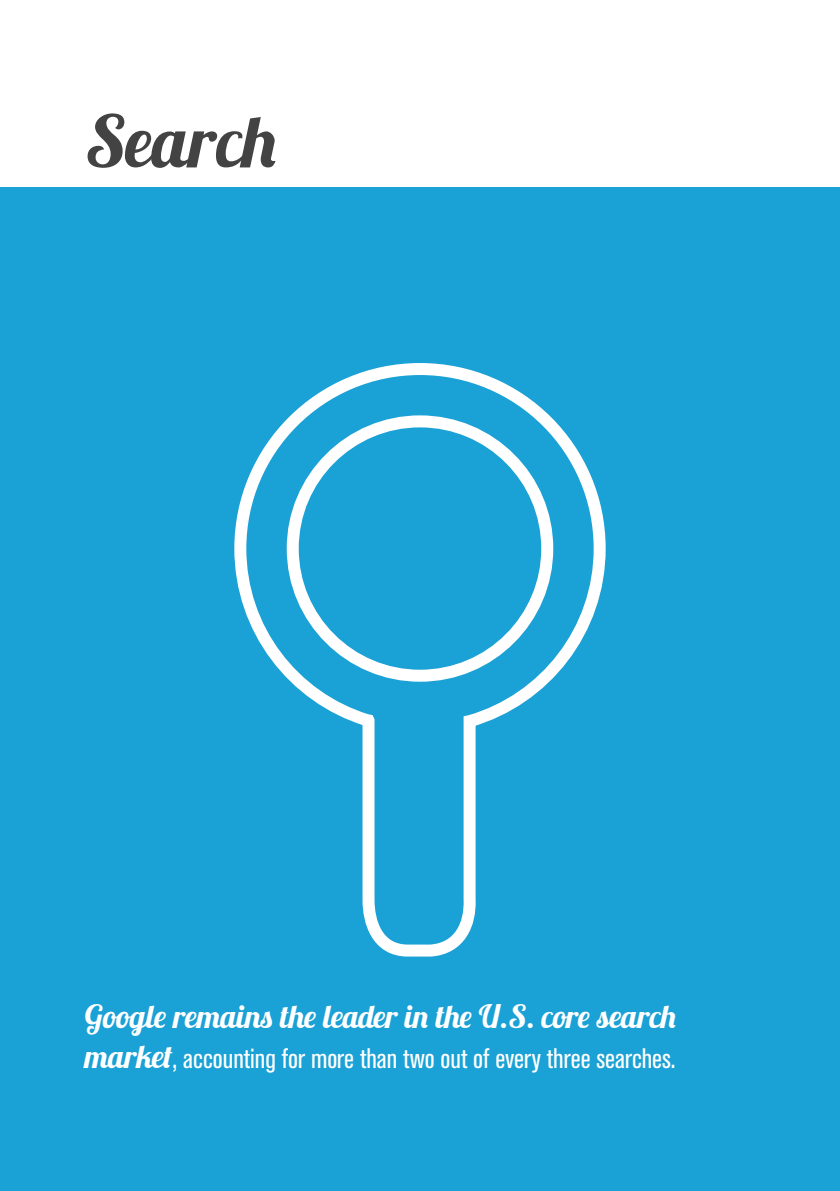
<style>
.page{position:relative;width:840px;height:1191px;background:#fff}
.page>*{position:absolute;margin:0;border:0;box-sizing:border-box;transform-origin:0 0}
.big_title_ok{font:72px "Lobster 1.3";color:#434343}
.t1{font:32px "Lobster 1.3";letter-spacing:.005em;color:#fff}
.t2{font:condensed 28px "Akzidenz Grotesk Pro";color:#fff}
.s1{font-family:"Lobster 1.3";font-stretch:normal;font-size:32px}
</style>
<div class="page">
<div style="left:0;top:187px;width:839px;height:1004px;background:#1aa1d5"></div>
<svg style="left:234px;top:363px;width:372px;height:594px"></svg>
<p class="big_title_ok" style="left:85px;top:95px;width:194px">Search</p>
<p class="t1" style="left:85px;top:995px;width:593px">Google remains the leader in the U.S. core search</p>
<p class="t2" style="left:85px;top:1040px;width:592px"><span class="s1">market</span>, accounting for more than two out of every three searches.</p>
</div>
